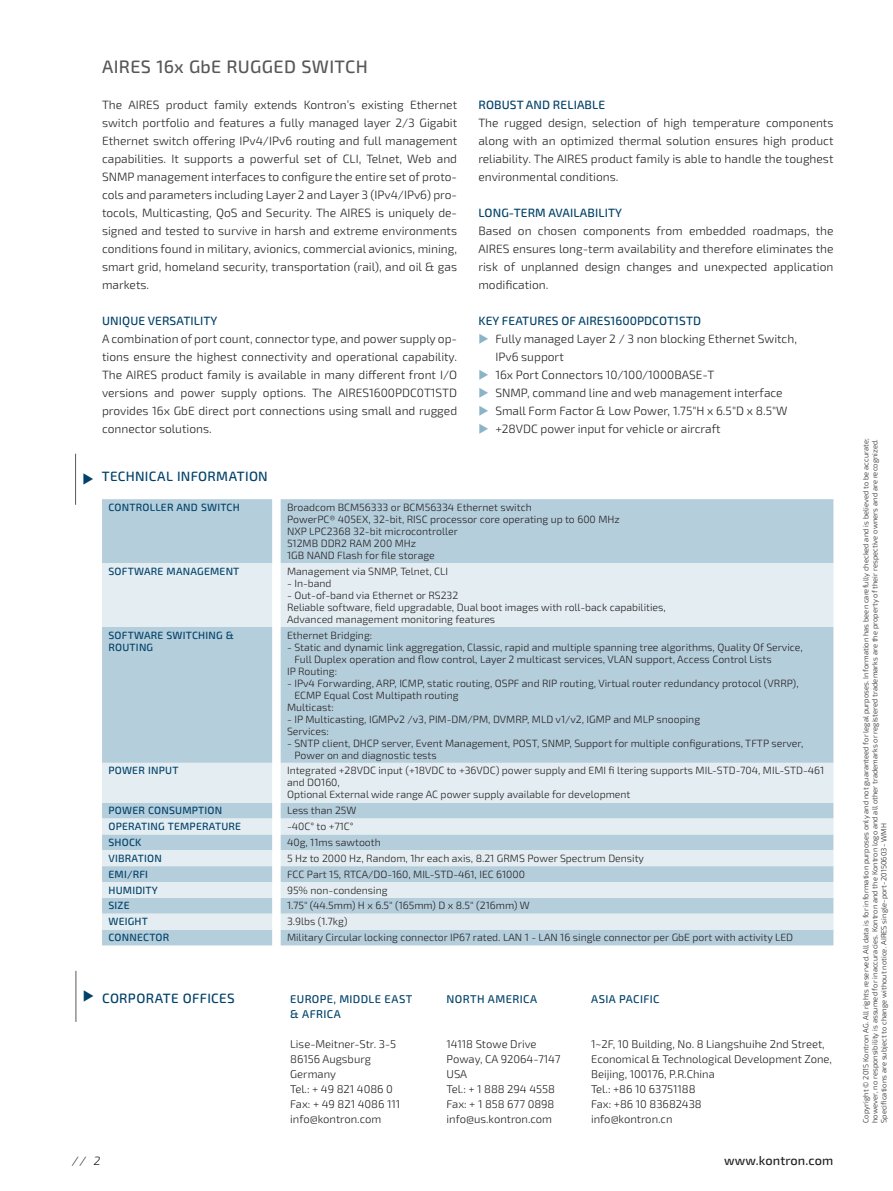
<style>
.page{position:relative;width:893px;height:1191px;background:#fff}
.page>*{position:absolute;margin:0;border:0;box-sizing:border-box;transform-origin:0 0}
.t1{font:500 18px "Exo 2.0";letter-spacing:.02em;color:#57585a}
.t2{font:500 13.5px "Exo 2.0";letter-spacing:.02em;color:#004169}
.t3{font:500 12.75px "Exo 2.0";letter-spacing:.01em;color:#231f20}
.t4{font:300 12px/18px "Exo 2.0";color:#231f20;text-align:justify}
.t5{font:500 12px "Exo 2.0";letter-spacing:.01em;color:#004169}
.t6{font:italic 300 12px "Exo 2.0";color:#231f20}
.t7{font:300 11.25px/15px "Exo 2.0";color:#231f20}
.t8{font:500 11.25px/15px "Exo 2.0";letter-spacing:.03em;color:#004169}
.t9{font:300 10.5px/12px "Exo 2.0";color:#231f20}
.t10{font:500 10.5px/12px "Exo 2.0";letter-spacing:.02em;color:#004169}
.t11{font:300 7.5px/9px "Exo 2.0";letter-spacing:.01em;color:#231f20}
</style>
<div class="page">
<hr style="left:76px;top:971px;width:1px;height:51px;background:#57585a">
<hr style="left:75px;top:454px;width:1px;height:51px;background:#57585a">
<div style="left:102px;top:499px;width:731px;height:446px;background:#b5cedb"></div>
<svg style="left:102px;top:563px;width:731px;height:366px;background:#cadce5"></svg>
<h1 class="t1" style="left:102px;top:60px;width:267px">AIRES 16x GbE RUGGED SWITCH</h1>
<p class="t4" style="left:102px;top:97px;width:357px">The AIRES product family extends Kontron’s existing Ethernet switch portfolio and features a fully managed layer 2/3 Gigabit Ethernet switch offering IPv4/IPv6 routing and full management capabilities. It supports a powerful set of CLI, Telnet, Web and SNMP management interfaces to configure the entire set of proto&shy;cols and parameters including Layer 2 and Layer 3 (IPv4/IPv6) pro&shy;tocols, Multicasting, QoS and Security. The AIRES is uniquely de&shy;signed and tested to survive in harsh and extreme environments conditions found in military, avionics, commercial avionics, mining, smart grid, homeland security, transportation (rail), and oil &amp; gas markets.</p>
<p class="t5" style="left:102px;top:316px;width:117px">UNIQUE VERSATILITY</p>
<p class="t4" style="left:102px;top:331px;width:357px">A combination of port count, connector type, and power supply op&shy;tions ensure the highest connectivity and operational capability.<br>The AIRES product family is available in many different front I/O versions and power supply options. The AIRES1600PDC0T1STD provides 16x GbE direct port connections using small and rugged connector solutions.</p>
<p class="t5" style="left:478px;top:100px;width:128px">ROBUST AND RELIABLE</p>
<p class="t4" style="left:478px;top:115px;width:357px">The rugged design, selection of high temperature components along with an optimized thermal solution ensures high product reliability. The AIRES product family is able to handle the toughest environmental conditions.</p>
<p class="t5" style="left:478px;top:208px;width:145px">LONG-TERM AVAILABILITY</p>
<p class="t4" style="left:478px;top:223px;width:357px">Based on chosen components from embedded roadmaps, the AIRES ensures long-term availability and therefore eliminates the risk of unplanned design changes and unexpected application modification.</p>
<p class="t5" style="left:478px;top:316px;width:224px">KEY FEATURES OF AIRES1600PDCOT1STD</p>
<p class="t4" style="left:495px;top:331px;width:303px;text-align:left">Fully managed Layer 2 / 3 non blocking Ethernet Switch, IPv6 support<br>16x Port Connectors 10/100/1000BASE-T<br>SNMP, command line and web management interface Small Form Factor &amp; Low Power, 1.75"H x 6.5"D x 8.5"W +28VDC power input for vehicle or aircraft</p>
<p class="t2" style="left:102px;top:471px;width:168px">TECHNICAL INFORMATION</p>
<p class="t10" style="left:108px;top:502px;width:133px">CONTROLLER AND SWITCH</p>
<p class="t9" style="left:287px;top:502px;width:334px">Broadcom BCM56333 or BCM56334 Ethernet switch<br>PowerPC® 405EX, 32-bit, RISC processor core operating up to 600 MHz NXP LPC2368 32-bit microcontroller<br>512MB DDR2 RAM 200 MHz<br>1GB NAND Flash for file storage</p>
<p class="t10" style="left:108px;top:566px;width:132px">SOFTWARE MANAGEMENT</p>
<p class="t9" style="left:287px;top:566px;width:163px">Management via SNMP, Telnet, CLI</p>
<p class="t9" style="left:287px;top:578px;width:46px">- In-band</p>
<p class="t9" style="left:287px;top:590px;width:380px">- Out-of-band via Ethernet or RS232<br>Reliable software, field upgradable, Dual boot images with roll-back capabilities,<br>Advanced management monitoring features</p>
<p class="t10" style="left:108px;top:630px;width:127px">SOFTWARE SWITCHING &amp;<br>ROUTING</p>
<p class="t9" style="left:287px;top:630px;width:87px">Ethernet Bridging:</p>
<p class="t9" style="left:287px;top:642px;width:517px">- Static and dynamic link aggregation, Classic, rapid and multiple spanning tree algorithms, Quality Of Service,</p>
<p class="t9" style="left:294px;top:654px;width:479px">Full Duplex operation and flow control, Layer 2 multicast services, VLAN support, Access Control Lists</p>
<p class="t9" style="left:287px;top:666px;width:51px">IP Routing:</p>
<p class="t9" style="left:287px;top:678px;width:513px">- IPv4 Forwarding, ARP, ICMP, static routing, OSPF and RIP routing, Virtual router redundancy protocol (VRRP),</p>
<p class="t9" style="left:294px;top:690px;width:166px">ECMP Equal Cost Multipath routing</p>
<p class="t9" style="left:287px;top:702px;width:48px">Multicast:</p>
<p class="t9" style="left:287px;top:714px;width:415px">- IP Multicasting, IGMPv2 /v3, PIM-DM/PM, DVMRP, MLD v1/v2, IGMP and MLP snooping<br>Services:</p>
<p class="t9" style="left:294px;top:738px;width:511px;text-indent:-7px">- SNTP client, DHCP server, Event Management, POST, SNMP, Support for multiple configurations, TFTP server,<br>Power on and diagnostic tests</p>
<p class="t10" style="left:108px;top:766px;width:72px">POWER INPUT</p>
<p class="t9" style="left:287px;top:766px;width:539px">Integrated +28VDC input (+18VDC to +36VDC) power supply and EMI fi ltering supports MIL-STD-704, MIL-STD-461 and DO160,<br>Optional External wide range AC power supply available for development</p>
<p class="t10" style="left:108px;top:805px;width:115px">POWER CONSUMPTION</p>
<p class="t9" style="left:287px;top:805px;width:71px">Less than 25W</p>
<p class="t10" style="left:108px;top:821px;width:134px">OPERATING TEMPERATURE</p>
<p class="t9" style="left:287px;top:821px;width:68px">-40C° to +71C°</p>
<p class="t10" style="left:108px;top:837px;width:35px">SHOCK</p>
<p class="t9" style="left:287px;top:837px;width:95px">40g, 11ms sawtooth</p>
<p class="t10" style="left:108px;top:853px;width:55px">VIBRATION</p>
<p class="t9" style="left:287px;top:853px;width:359px">5 Hz to 2000 Hz, Random, 1hr each axis, 8.21 GRMS Power Spectrum Density</p>
<p class="t10" style="left:108px;top:869px;width:41px">EMI/RFI</p>
<p class="t9" style="left:287px;top:869px;width:239px">FCC Part 15, RTCA/DO-160, MIL-STD-461, IEC 61000</p>
<p class="t10" style="left:108px;top:885px;width:51px">HUMIDITY</p>
<p class="t9" style="left:287px;top:885px;width:102px">95% non-condensing</p>
<p class="t10" style="left:108px;top:901px;width:23px">SIZE</p>
<p class="t9" style="left:287px;top:901px;width:244px">1.75" (44.5mm) H x 6.5" (165mm) D x 8.5" (216mm) W</p>
<p class="t10" style="left:108px;top:916px;width:41px">WEIGHT</p>
<p class="t9" style="left:287px;top:916px;width:62px">3.9lbs (1.7kg)</p>
<p class="t10" style="left:108px;top:932px;width:62px">CONNECTOR</p>
<p class="t9" style="left:287px;top:932px;width:508px">Military Circular locking connector IP67 rated. LAN 1 - LAN 16 single connector per GbE port with activity LED</p>
<p class="t2" style="left:102px;top:993px;width:134px">CORPORATE OFFICES</p>
<p class="t8" style="left:447px;top:992px;width:92px">NORTH AMERICA</p>
<p class="t7" style="left:446px;top:1037px;width:115px">14118 Stowe Drive<br>Poway, CA 92064-7147<br>USA<br>Tel.: + 1 888 294 4558<br>Fax: + 1 858 677 0898 info@us.kontron.com</p>
<p class="t8" style="left:290px;top:992px;width:124px">EUROPE, MIDDLE EAST &amp; AFRICA</p>
<p class="t7" style="left:290px;top:1037px;width:111px">Lise-Meitner-Str. 3-5<br>86156 Augsburg<br>Germany<br>Tel.: + 49 821 4086 0<br>Fax: + 49 821 4086 111 info@kontron.com</p>
<p class="t8" style="left:591px;top:992px;width:70px">ASIA PACIFIC</p>
<p class="t7" style="left:591px;top:1037px;width:243px">1~2F, 10 Building, No. 8 Liangshuihe 2nd Street,<br>Economical &amp; Technological Development Zone,<br>Beijing, 100176, P.R.China<br>Tel.: +86 10 63751188<br>Fax: +86 10 83682438<br>info@kontron.cn</p>
<p class="t6" style="left:72px;top:1156px;width:30px">// 2</p>
<p class="t3" style="left:724px;top:1156px;width:111px">www.kontron.com</p>
<p class="t11" style="left:862px;top:1123px;width:686px;rotate:-90deg">Copyright © 2015 Kontron AG. All rights reserved. All data is for information purposes only and not guaranteed for legal purposes. Information has been carefully checked and is believed to be accurate; however, no responsibility is assumed for inaccuracies. Kontron and the Kontron logo and all other trademarks or registered trademarks are the property of their respective owners and are recognized.<br>Specifications are subject to change without notice. AIRES single-port-20150603 - WMH</p>
</div>
